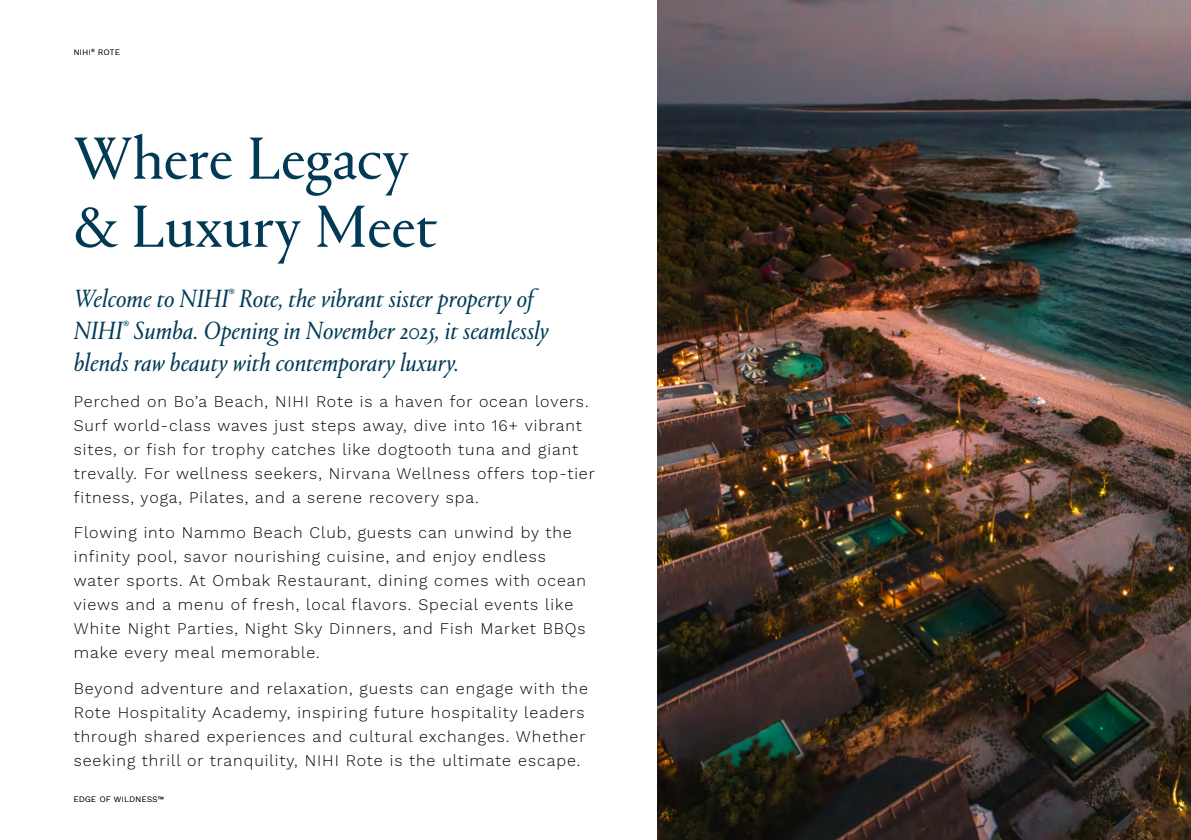
<style>
.page{position:relative;width:1191px;height:840px;background:#fff}
.page>*{position:absolute;margin:0;border:0;box-sizing:border-box;transform-origin:0 0}
.t1{font:62px/68px "Portrait";color:#013a54}
.t2{font:italic 26px/32px "Portrait";color:#003b57}
.t3{font:300 16px/24px "Work Sans";letter-spacing:.06em;color:#000}
.t4{font:300 8px "Work Sans";letter-spacing:.06em;color:#000}
</style>
<div class="page">
<img style="left:658px;top:0;width:533px;height:839px">
<p class="t4" style="left:74px;top:46px;width:48px">NIHI<sup>®</sup> ROTE</p>
<h1 class="t1" style="left:74px;top:123px;width:365px">Where Legacy &amp; Luxury Meet</h1>
<h2 class="t2" style="left:74px;top:282px;width:476px">Welcome to NIHI<sup>®</sup> Rote, the vibrant sister property of<br>NIHI<sup>®</sup> Sumba. Opening in November 2025, it seamlessly blends raw beauty with contemporary luxury.</h2>
<p class="t3" style="left:74px;top:388px;width:522px">Perched on Bo’a Beach, NIHI Rote is a haven for ocean lovers.<br>Surf world-class waves just steps away, dive into 16+ vibrant sites, or fish for trophy catches like dogtooth tuna and giant trevally. For wellness seekers, Nirvana Wellness offers top-tier fitness, yoga, Pilates, and a serene recovery spa.</p>
<p class="t3" style="left:74px;top:520px;width:514px">Flowing into Nammo Beach Club, guests can unwind by the infinity pool, savor nourishing cuisine, and enjoy endless water sports. At Ombak Restaurant, dining comes with ocean views and a menu of fresh, local flavors. Special events like White Night Parties, Night Sky Dinners, and Fish Market BBQs make every meal memorable.</p>
<p class="t3" style="left:74px;top:675px;width:516px">Beyond adventure and relaxation, guests can engage with the Rote Hospitality Academy, inspiring future hospitality leaders through shared experiences and cultural exchanges. Whether seeking thrill or tranquility, NIHI Rote is the ultimate escape.</p>
<p class="t4" style="left:74px;top:793px;width:92px">EDGE OF WILDNESS™</p>
</div>
